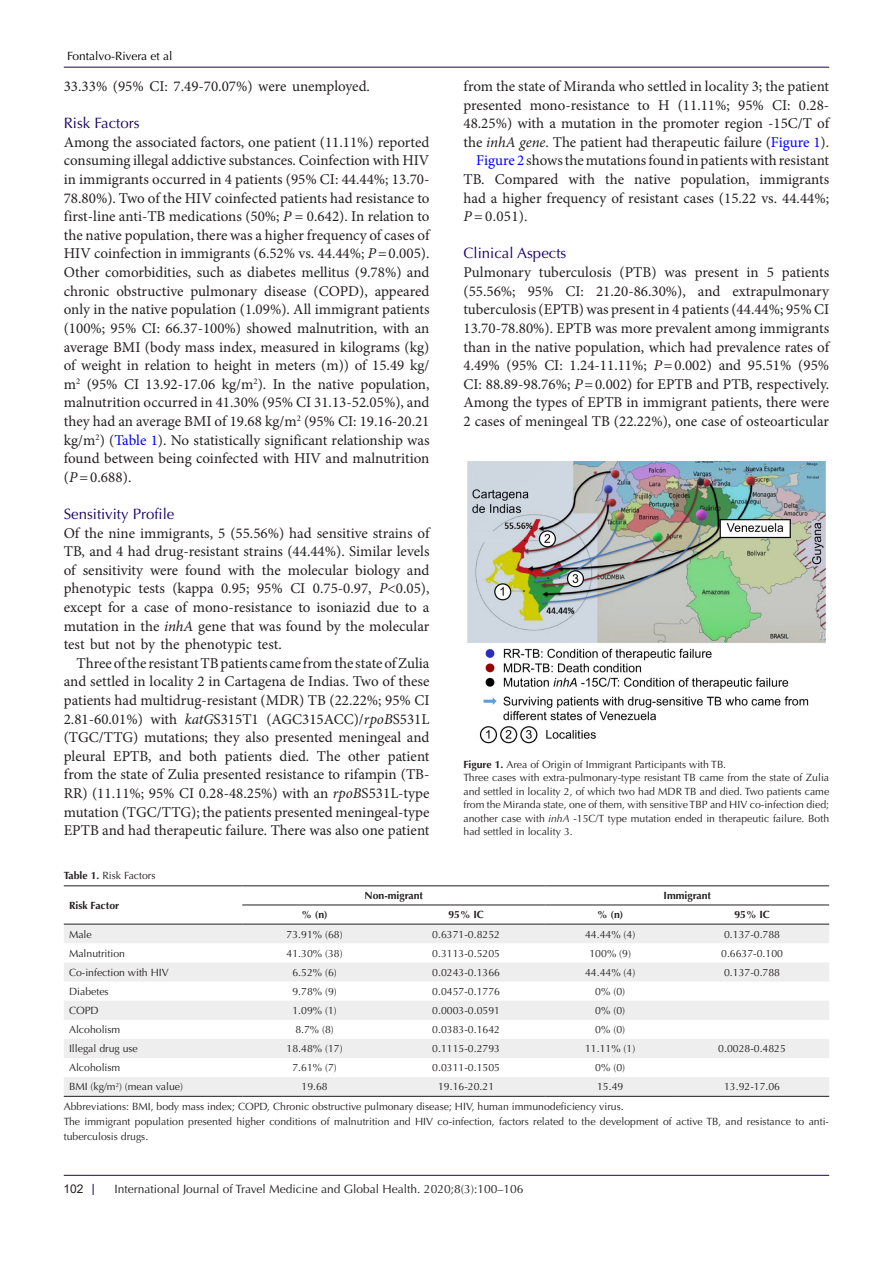
<style>
.page{position:relative;width:893px;height:1263px;background:#fff}
.page>*{position:absolute;margin:0;border:0;box-sizing:border-box;transform-origin:0 0}
.t1{font:15px/18.6px "Minion Pro";color:#231f20;text-align:justify}
.t2{font:15px "Optima LT Std";color:#190066}
.t3{font:12px "Optima LT Std";color:#231f20}
.t4{font:12px "Optima LT Std";color:#000001}
.t5{font:12px "Arial";color:#231f20}
.t6{font:10.5px/13.5px "Optima LT Std";color:#231f20}
.t7{font:700 10.5px "Optima LT Std";color:#231f20}
.s1{font-style:italic}
.s2{color:#00f}
.s3{font-weight:700}
</style>
<div class="page">
<hr style="left:64px;top:1175px;width:765px;height:1px;background:#190066">
<hr style="left:64px;top:67px;width:765px;height:1px;background:#190066">
<svg style="left:64px;top:925px;width:765px;height:171px;fill:#eee"></svg>
<hr style="left:64px;top:885px;width:178px;height:1px;background:#231f20">
<hr style="left:242px;top:885px;width:145px;height:1px;background:#231f20">
<hr style="left:387px;top:885px;width:158px;height:1px;background:#231f20">
<hr style="left:545px;top:885px;width:130px;height:1px;background:#231f20">
<hr style="left:675px;top:885px;width:154px;height:1px;background:#231f20">
<hr style="left:242px;top:904px;width:145px;height:1px;background:#231f20">
<hr style="left:387px;top:904px;width:158px;height:1px;background:#231f20">
<hr style="left:545px;top:904px;width:130px;height:1px;background:#231f20">
<hr style="left:675px;top:904px;width:154px;height:1px;background:#231f20">
<hr style="left:64px;top:924px;width:178px;height:1px;background:#231f20">
<hr style="left:242px;top:924px;width:145px;height:1px;background:#231f20">
<hr style="left:387px;top:924px;width:158px;height:1px;background:#231f20">
<hr style="left:545px;top:924px;width:130px;height:1px;background:#231f20">
<hr style="left:675px;top:924px;width:154px;height:1px;background:#231f20">
<hr style="left:64px;top:1096px;width:178px;height:1px;background:#231f20">
<hr style="left:242px;top:1096px;width:145px;height:1px;background:#231f20">
<hr style="left:387px;top:1096px;width:158px;height:1px;background:#231f20">
<hr style="left:545px;top:1096px;width:130px;height:1px;background:#231f20">
<hr style="left:675px;top:1096px;width:154px;height:1px;background:#231f20">
<img style="left:467px;top:461px;width:359px;height:283px">
<p class="t4" style="left:67px;top:49px;width:107px">Fontalvo-Rivera et al</p>
<p class="t1" style="left:64px;top:77px;width:308px">33.33% (95% CI: 7.49-70.07%) were unemployed.</p>
<p class="t2" style="left:64px;top:114px;width:77px">Risk Factors</p>
<p class="t1" style="left:64px;top:133px;width:367px">Among the associated factors, one patient (11.11%) reported consuming illegal addictive substances. Coinfection with HIV in immigrants occurred in 4 patients (95% CI: 44.44%; 13.70- 78.80%). Two of the HIV coinfected patients had resistance to first-line anti-TB medications (50%; <span class="s1">P</span> = 0.642). In relation to the native population, there was a higher frequency of cases of HIV coinfection in immigrants (6.52% vs. 44.44%; <span class="s1">P</span>=0.005).<br>Other comorbidities, such as diabetes mellitus (9.78%) and chronic obstructive pulmonary disease (COPD), appeared only in the native population (1.09%). All immigrant patients (100%; 95% CI: 66.37-100%) showed malnutrition, with an average BMI (body mass index, measured in kilograms (kg) of weight in relation to height in meters (m)) of 15.49 kg/ m<sup>2</sup> (95% CI 13.92-17.06 kg/m<sup>2</sup>). In the native population, malnutrition occurred in 41.30% (95% CI 31.13-52.05%), and they had an average BMI of 19.68 kg/m<sup>2</sup> (95% CI: 19.16-20.21 kg/m<sup>2</sup>) (<span class="s2">Table 1</span>). No statistically significant relationship was found between being coinfected with HIV and malnutrition (<span class="s1">P</span>=0.688).</p>
<p class="t2" style="left:64px;top:505px;width:112px">Sensitivity Profile</p>
<p class="t1" style="left:64px;top:523px;width:367px">Of the nine immigrants, 5 (55.56%) had sensitive strains of TB, and 4 had drug-resistant strains (44.44%). Similar levels of sensitivity were found with the molecular biology and phenotypic tests (kappa 0.95; 95% CI 0.75-0.97, <span class="s1">P</span>&lt;0.05), except for a case of mono-resistance to isoniazid due to a mutation in the <span class="s1">inhA</span> gene that was found by the molecular test but not by the phenotypic test.</p>
<p class="t1" style="left:64px;top:654px;width:367px;text-indent:13px">Three of the resistant TB patients came from the state of Zulia and settled in locality 2 in Cartagena de Indias. Two of these patients had multidrug-resistant (MDR) TB (22.22%; 95% CI 2.81-60.01%) with <span class="s1">katG</span>S315T1 (AGC315ACC)/<span class="s1">rpoB</span>S531L (TGC/TTG) mutations; they also presented meningeal and pleural EPTB, and both patients died. The other patient from the state of Zulia presented resistance to rifampin (TB-RR) (11.11%; 95% CI 0.28-48.25%) with an <span class="s1">rpoB</span>S531L-type mutation (TGC/TTG); the patients presented meningeal-type EPTB and had therapeutic failure. There was also one patient</p>
<p class="t6" style="left:64px;top:869px;width:93px"><span class="s3">Table 1.</span> Risk Factors</p>
<p class="t7" style="left:69px;top:899px;width:52px">Risk Factor</p>
<p class="t1" style="left:463px;top:77px;width:367px">from the state of Miranda who settled in locality 3; the patient presented mono-resistance to H (11.11%; 95% CI: 0.28- 48.25%) with a mutation in the promoter region -15C/T of the <span class="s1">inhA gene</span>. The patient had therapeutic failure (<span class="s2">Figure 1</span>).</p>
<p class="t1" style="left:463px;top:151px;width:367px;text-indent:13px"><span class="s2">Figure 2</span> shows the mutations found in patients with resistant TB. Compared with the native population, immigrants had a higher frequency of resistant cases (15.22 vs. 44.44%; <span class="s1">P</span> = 0.051).</p>
<p class="t2" style="left:463px;top:245px;width:104px">Clinical Aspects</p>
<p class="t1" style="left:463px;top:263px;width:367px">Pulmonary tuberculosis (PTB) was present in 5 patients (55.56%; 95% CI: 21.20-86.30%), and extrapulmonary tuberculosis (EPTB) was present in 4 patients (44.44%; 95% CI 13.70-78.80%). EPTB was more prevalent among immigrants than in the native population, which had prevalence rates of 4.49% (95% CI: 1.24-11.11%; <span class="s1">P</span>=0.002) and 95.51% (95% CI: 88.89-98.76%; <span class="s1">P</span>=0.002) for EPTB and PTB, respectively.<br>Among the types of EPTB in immigrant patients, there were 2 cases of meningeal TB (22.22%), one case of osteoarticular</p>
<p class="t6" style="left:463px;top:758px;width:264px"><span class="s3">Figure 1.</span> Area of Origin of Immigrant Participants with TB.</p>
<p class="t6" style="left:463px;top:771px;width:367px;text-align:justify">Three cases with extra-pulmonary-type resistant TB came from the state of Zulia and settled in locality 2, of which two had MDR TB and died. Two patients came from the Miranda state, one of them, with sensitive TBP and HIV co-infection died; another case with <span class="s1">inhA</span> -15C/T type mutation ended in therapeutic failure. Both had settled in locality 3.</p>
<p class="t7" style="left:364px;top:889px;width:60px">Non-migrant</p>
<p class="t7" style="left:663px;top:889px;width:49px">Immigrant</p>
<p class="t7" style="left:301px;top:909px;width:28px">% (n)</p>
<p class="t7" style="left:448px;top:909px;width:37px">95% IC</p>
<p class="t7" style="left:597px;top:909px;width:28px">% (n)</p>
<p class="t7" style="left:734px;top:909px;width:37px">95% IC</p>
<p class="t6" style="left:69px;top:927px;width:24px">Male</p>
<p class="t6" style="left:287px;top:927px;width:58px">73.91% (68)</p>
<p class="t6" style="left:432px;top:927px;width:69px">0.6371-0.8252</p>
<p class="t6" style="left:585px;top:927px;width:52px">44.44% (4)</p>
<p class="t6" style="left:724px;top:927px;width:58px">0.137-0.788</p>
<p class="t6" style="left:69px;top:946px;width:58px">Malnutrition</p>
<p class="t6" style="left:287px;top:946px;width:58px">41.30% (38)</p>
<p class="t6" style="left:432px;top:946px;width:69px">0.3113-0.5205</p>
<p class="t6" style="left:589px;top:946px;width:43px">100% (9)</p>
<p class="t6" style="left:721px;top:946px;width:63px">0.6637-0.100</p>
<p class="t6" style="left:69px;top:966px;width:101px">Co-infection with HIV</p>
<p class="t6" style="left:292px;top:966px;width:46px">6.52% (6)</p>
<p class="t6" style="left:432px;top:966px;width:69px">0.0243-0.1366</p>
<p class="t6" style="left:585px;top:966px;width:52px">44.44% (4)</p>
<p class="t6" style="left:724px;top:966px;width:58px">0.137-0.788</p>
<p class="t6" style="left:69px;top:985px;width:41px">Diabetes</p>
<p class="t6" style="left:292px;top:985px;width:46px">9.78% (9)</p>
<p class="t6" style="left:432px;top:985px;width:69px">0.0457-0.1776</p>
<p class="t6" style="left:595px;top:985px;width:31px">0% (0)</p>
<p class="t6" style="left:69px;top:1004px;width:31px">COPD</p>
<p class="t6" style="left:292px;top:1004px;width:46px">1.09% (1)</p>
<p class="t6" style="left:432px;top:1004px;width:69px">0.0003-0.0591</p>
<p class="t6" style="left:595px;top:1004px;width:31px">0% (0)</p>
<p class="t6" style="left:69px;top:1023px;width:53px">Alcoholism</p>
<p class="t6" style="left:295px;top:1023px;width:40px">8.7% (8)</p>
<p class="t6" style="left:432px;top:1023px;width:69px">0.0383-0.1642</p>
<p class="t6" style="left:595px;top:1023px;width:31px">0% (0)</p>
<p class="t6" style="left:69px;top:1042px;width:70px">Illegal drug use</p>
<p class="t6" style="left:287px;top:1042px;width:58px">18.48% (17)</p>
<p class="t6" style="left:432px;top:1042px;width:69px">0.1115-0.2793</p>
<p class="t6" style="left:585px;top:1042px;width:52px">11.11% (1)</p>
<p class="t6" style="left:718px;top:1042px;width:69px">0.0028-0.4825</p>
<p class="t6" style="left:69px;top:1061px;width:53px">Alcoholism</p>
<p class="t6" style="left:292px;top:1061px;width:46px">7.61% (7)</p>
<p class="t6" style="left:432px;top:1061px;width:69px">0.0311-0.1505</p>
<p class="t6" style="left:595px;top:1061px;width:31px">0% (0)</p>
<p class="t6" style="left:69px;top:1080px;width:116px">BMI (kg/m<sup>2</sup>) (mean value)</p>
<p class="t6" style="left:301px;top:1080px;width:28px">19.68</p>
<p class="t6" style="left:438px;top:1080px;width:58px">19.16-20.21</p>
<p class="t6" style="left:597px;top:1080px;width:28px">15.49</p>
<p class="t6" style="left:724px;top:1080px;width:58px">13.92-17.06</p>
<p class="t6" style="left:64px;top:1100px;width:561px">Abbreviations: BMI, body mass index; COPD, Chronic obstructive pulmonary disease; HIV, human immunodeficiency virus.</p>
<p class="t6" style="left:64px;top:1114px;width:767px;line-height:15px">The immigrant population presented higher conditions of malnutrition and HIV co-infection, factors related to the development of active TB, and resistance to anti&shy;tuberculosis drugs.</p>
<p class="t5" style="left:64px;top:1180px;width:22px">102</p>
<p class="t3" style="left:114px;top:1182px;width:410px">International Journal of Travel Medicine and Global Health. 2020;8(3):100–106</p>
</div>
